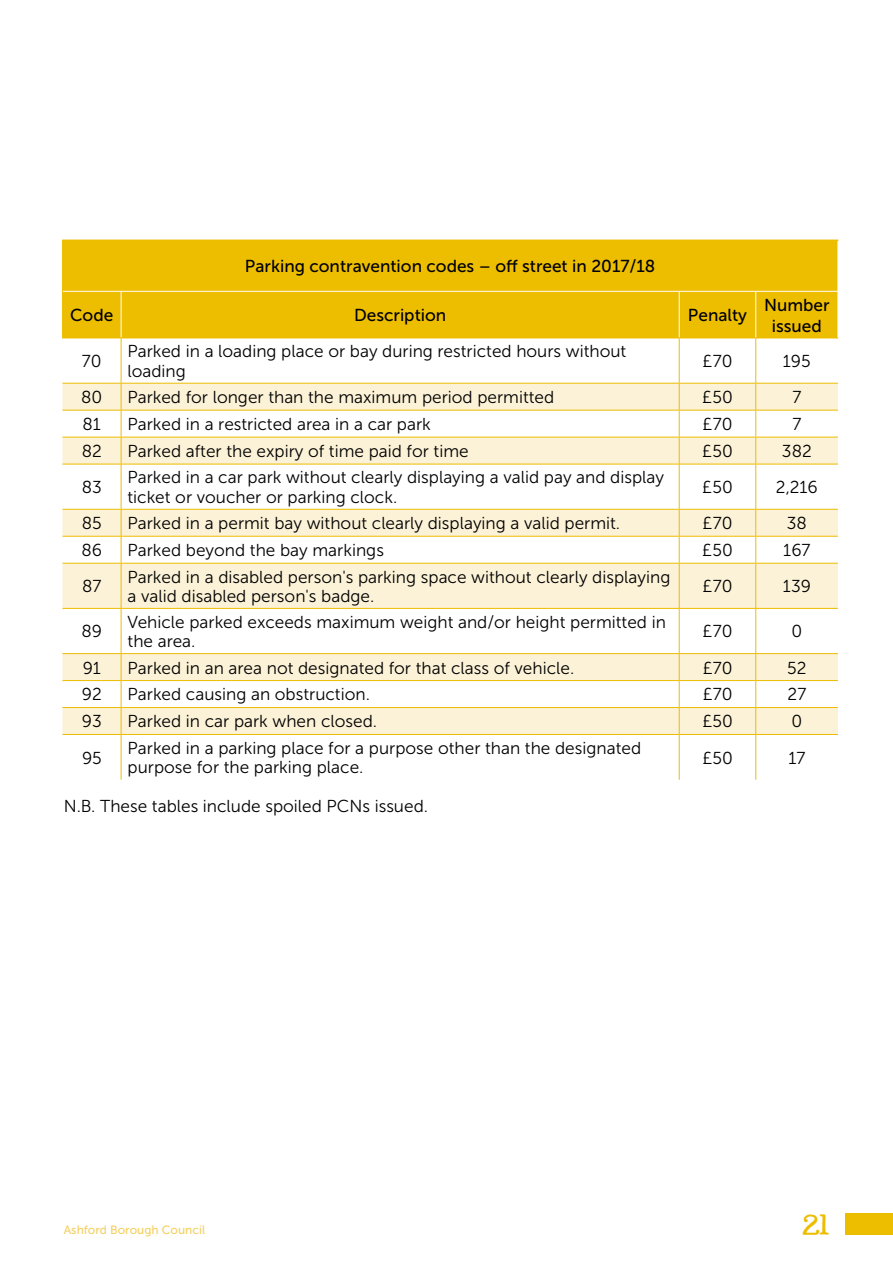
<style>
.page{position:relative;width:893px;height:1263px;background:#fff}
.page>*{position:absolute;margin:0;border:0;box-sizing:border-box;transform-origin:0 0}
.t1{font:18px "My Own Topher";color:#edbd00}
.t2{font:17.25px/19.5px "Museo Sans 300";color:#000}
.t3{font:17.25px/21px "Museo Sans 500";color:#000;text-align:center}
.t4{font:12px "Museo Sans 500";color:#f4d062}
</style>
<div class="page">
<div style="left:845px;top:1213px;width:48px;height:22px;background:#edbd00"></div>
<div style="left:63px;top:241px;width:775px;height:97px;background:#edbd00"></div>
<svg style="left:62px;top:384px;width:776px;height:350px;fill:#fcf2d7"></svg>
<hr style="left:62px;top:240px;width:59px;height:1px;background:#edbd00">
<hr style="left:121px;top:240px;width:558px;height:1px;background:#edbd00">
<hr style="left:679px;top:240px;width:77px;height:1px;background:#edbd00">
<hr style="left:756px;top:240px;width:82px;height:1px;background:#edbd00">
<hr style="left:121px;top:292px;width:1px;height:46px;background:#fff">
<hr style="left:679px;top:292px;width:1px;height:46px;background:#fff">
<hr style="left:755px;top:292px;width:1px;height:46px;background:#fff">
<hr style="left:63px;top:291px;width:58px;height:1px;background:#fff">
<hr style="left:121px;top:291px;width:558px;height:1px;background:#fff">
<hr style="left:679px;top:291px;width:77px;height:1px;background:#fff">
<hr style="left:756px;top:291px;width:82px;height:1px;background:#fff">
<hr style="left:62px;top:241px;width:1px;height:50px;background:#edbd00">
<hr style="left:62px;top:291px;width:1px;height:47px;background:#edbd00">
<hr style="left:121px;top:338px;width:1px;height:45px;background:#edbd00">
<hr style="left:679px;top:338px;width:1px;height:45px;background:#edbd00">
<hr style="left:755px;top:338px;width:1px;height:45px;background:#edbd00">
<hr style="left:62px;top:410px;width:59px;height:1px;background:#edbd00">
<hr style="left:121px;top:410px;width:558px;height:1px;background:#edbd00">
<hr style="left:679px;top:410px;width:77px;height:1px;background:#edbd00">
<hr style="left:756px;top:410px;width:82px;height:1px;background:#edbd00">
<hr style="left:62px;top:437px;width:59px;height:1px;background:#edbd00">
<hr style="left:121px;top:437px;width:558px;height:1px;background:#edbd00">
<svg style="left:121px;top:384px;width:1px;height:80px"></svg>
<hr style="left:679px;top:437px;width:77px;height:1px;background:#edbd00">
<svg style="left:679px;top:384px;width:1px;height:80px"></svg>
<hr style="left:756px;top:437px;width:82px;height:1px;background:#edbd00">
<svg style="left:755px;top:384px;width:1px;height:80px"></svg>
<hr style="left:62px;top:464px;width:59px;height:1px;background:#edbd00">
<hr style="left:121px;top:464px;width:558px;height:1px;background:#edbd00">
<hr style="left:121px;top:464px;width:1px;height:45px;background:#edbd00">
<hr style="left:679px;top:464px;width:77px;height:1px;background:#edbd00">
<hr style="left:679px;top:464px;width:1px;height:45px;background:#edbd00">
<hr style="left:756px;top:464px;width:82px;height:1px;background:#edbd00">
<hr style="left:755px;top:464px;width:1px;height:45px;background:#edbd00">
<hr style="left:62px;top:509px;width:59px;height:1px;background:#edbd00">
<hr style="left:121px;top:509px;width:558px;height:1px;background:#edbd00">
<hr style="left:679px;top:509px;width:77px;height:1px;background:#edbd00">
<hr style="left:756px;top:509px;width:82px;height:1px;background:#edbd00">
<hr style="left:62px;top:536px;width:59px;height:1px;background:#edbd00">
<hr style="left:121px;top:536px;width:558px;height:1px;background:#edbd00">
<svg style="left:121px;top:510px;width:1px;height:53px"></svg>
<hr style="left:679px;top:536px;width:77px;height:1px;background:#edbd00">
<svg style="left:679px;top:510px;width:1px;height:53px"></svg>
<hr style="left:756px;top:536px;width:82px;height:1px;background:#edbd00">
<svg style="left:755px;top:510px;width:1px;height:53px"></svg>
<hr style="left:62px;top:563px;width:59px;height:1px;background:#edbd00">
<hr style="left:121px;top:563px;width:558px;height:1px;background:#edbd00">
<hr style="left:121px;top:564px;width:1px;height:44px;background:#edbd00">
<hr style="left:679px;top:563px;width:77px;height:1px;background:#edbd00">
<hr style="left:679px;top:564px;width:1px;height:44px;background:#edbd00">
<hr style="left:756px;top:563px;width:82px;height:1px;background:#edbd00">
<hr style="left:755px;top:564px;width:1px;height:44px;background:#edbd00">
<hr style="left:62px;top:608px;width:59px;height:1px;background:#edbd00">
<hr style="left:121px;top:608px;width:558px;height:1px;background:#edbd00">
<hr style="left:121px;top:609px;width:1px;height:44px;background:#edbd00">
<hr style="left:679px;top:608px;width:77px;height:1px;background:#edbd00">
<hr style="left:679px;top:609px;width:1px;height:44px;background:#edbd00">
<hr style="left:756px;top:608px;width:82px;height:1px;background:#edbd00">
<hr style="left:755px;top:609px;width:1px;height:44px;background:#edbd00">
<hr style="left:62px;top:653px;width:59px;height:1px;background:#edbd00">
<hr style="left:121px;top:653px;width:558px;height:1px;background:#edbd00">
<hr style="left:679px;top:653px;width:77px;height:1px;background:#edbd00">
<hr style="left:756px;top:653px;width:82px;height:1px;background:#edbd00">
<hr style="left:62px;top:680px;width:59px;height:1px;background:#edbd00">
<hr style="left:121px;top:680px;width:558px;height:1px;background:#edbd00">
<hr style="left:679px;top:680px;width:77px;height:1px;background:#edbd00">
<hr style="left:756px;top:680px;width:82px;height:1px;background:#edbd00">
<hr style="left:62px;top:707px;width:59px;height:1px;background:#edbd00">
<hr style="left:121px;top:707px;width:558px;height:1px;background:#edbd00">
<svg style="left:121px;top:654px;width:1px;height:80px"></svg>
<hr style="left:679px;top:707px;width:77px;height:1px;background:#edbd00">
<svg style="left:679px;top:654px;width:1px;height:80px"></svg>
<hr style="left:756px;top:707px;width:82px;height:1px;background:#edbd00">
<svg style="left:755px;top:654px;width:1px;height:80px"></svg>
<hr style="left:121px;top:735px;width:1px;height:45px;background:#edbd00">
<hr style="left:679px;top:735px;width:1px;height:45px;background:#edbd00">
<hr style="left:755px;top:735px;width:1px;height:45px;background:#edbd00">
<hr style="left:62px;top:338px;width:59px;height:1px;background:#edbd00">
<hr style="left:121px;top:338px;width:558px;height:1px;background:#edbd00">
<hr style="left:679px;top:338px;width:77px;height:1px;background:#edbd00">
<hr style="left:756px;top:338px;width:82px;height:1px;background:#edbd00">
<hr style="left:62px;top:383px;width:59px;height:1px;background:#edbd00">
<hr style="left:121px;top:383px;width:558px;height:1px;background:#edbd00">
<hr style="left:679px;top:383px;width:77px;height:1px;background:#edbd00">
<hr style="left:756px;top:383px;width:82px;height:1px;background:#edbd00">
<hr style="left:62px;top:734px;width:59px;height:1px;background:#edbd00">
<hr style="left:121px;top:734px;width:558px;height:1px;background:#edbd00">
<hr style="left:679px;top:734px;width:77px;height:1px;background:#edbd00">
<hr style="left:756px;top:734px;width:82px;height:1px;background:#edbd00">
<p class="t3" style="left:245px;top:256px;width:412px">Parking contravention codes – off street in 2017/18</p>
<p class="t3" style="left:70px;top:305px;width:45px">Code</p>
<p class="t3" style="left:354px;top:305px;width:94px">Description</p>
<p class="t3" style="left:688px;top:305px;width:61px">Penalty</p>
<p class="t3" style="left:764px;top:294px;width:67px">Number issued</p>
<p class="t2" style="left:82px;top:351px;width:21px">70</p>
<p class="t2" style="left:127px;top:342px;width:500px">Parked in a loading place or bay during restricted hours without loading</p>
<p class="t2" style="left:703px;top:351px;width:31px">£70</p>
<p class="t2" style="left:783px;top:351px;width:29px">195</p>
<p class="t2" style="left:81px;top:388px;width:23px">80</p>
<p class="t2" style="left:127px;top:388px;width:428px">Parked for longer than the maximum period permitted</p>
<p class="t2" style="left:702px;top:388px;width:32px">£50</p>
<p class="t2" style="left:792px;top:388px;width:10px">7</p>
<p class="t2" style="left:83px;top:414px;width:20px">81</p>
<p class="t2" style="left:128px;top:414px;width:305px">Parked in a restricted area in a car park</p>
<p class="t2" style="left:703px;top:414px;width:31px">£70</p>
<p class="t2" style="left:792px;top:414px;width:10px">7</p>
<p class="t2" style="left:82px;top:441px;width:22px">82</p>
<p class="t2" style="left:128px;top:441px;width:343px">Parked after the expiry of time paid for time</p>
<p class="t2" style="left:702px;top:441px;width:32px">£50</p>
<p class="t2" style="left:782px;top:441px;width:31px">382</p>
<p class="t2" style="left:82px;top:478px;width:22px">83</p>
<p class="t2" style="left:128px;top:468px;width:538px">Parked in a car park without clearly displaying a valid pay and display ticket or voucher or parking clock.</p>
<p class="t2" style="left:702px;top:478px;width:32px">£50</p>
<p class="t2" style="left:776px;top:478px;width:44px">2,216</p>
<p class="t2" style="left:82px;top:514px;width:22px">85</p>
<p class="t2" style="left:128px;top:514px;width:494px">Parked in a permit bay without clearly displaying a valid permit.</p>
<p class="t2" style="left:703px;top:514px;width:31px">£70</p>
<p class="t2" style="left:787px;top:514px;width:22px">38</p>
<p class="t2" style="left:82px;top:541px;width:22px">86</p>
<p class="t2" style="left:128px;top:541px;width:258px">Parked beyond the bay markings</p>
<p class="t2" style="left:702px;top:541px;width:32px">£50</p>
<p class="t2" style="left:783px;top:541px;width:29px">167</p>
<p class="t2" style="left:82px;top:577px;width:21px">87</p>
<p class="t2" style="left:128px;top:567px;width:544px">Parked in a disabled person's parking space without clearly displaying a valid disabled person's badge.</p>
<p class="t2" style="left:703px;top:577px;width:31px">£70</p>
<p class="t2" style="left:783px;top:577px;width:29px">139</p>
<p class="t2" style="left:82px;top:622px;width:22px">89</p>
<p class="t2" style="left:128px;top:612px;width:540px">Vehicle parked exceeds maximum weight and/or height permitted in the area.</p>
<p class="t2" style="left:703px;top:622px;width:31px">£70</p>
<p class="t2" style="left:792px;top:622px;width:12px">0</p>
<p class="t2" style="left:83px;top:658px;width:20px">91</p>
<p class="t2" style="left:128px;top:658px;width:448px">Parked in an area not designated for that class of vehicle.</p>
<p class="t2" style="left:703px;top:658px;width:31px">£70</p>
<p class="t2" style="left:787px;top:658px;width:21px">52</p>
<p class="t2" style="left:82px;top:685px;width:21px">92</p>
<p class="t2" style="left:128px;top:685px;width:244px">Parked causing an obstruction.</p>
<p class="t2" style="left:703px;top:685px;width:31px">£70</p>
<p class="t2" style="left:788px;top:685px;width:20px">27</p>
<p class="t2" style="left:82px;top:712px;width:21px">93</p>
<p class="t2" style="left:128px;top:712px;width:251px">Parked in car park when closed.</p>
<p class="t2" style="left:702px;top:712px;width:32px">£50</p>
<p class="t2" style="left:792px;top:712px;width:12px">0</p>
<p class="t2" style="left:82px;top:748px;width:21px">95</p>
<p class="t2" style="left:128px;top:738px;width:515px">Parked in a parking place for a purpose other than the designated purpose for the parking place.</p>
<p class="t2" style="left:702px;top:748px;width:32px">£50</p>
<p class="t2" style="left:788px;top:748px;width:19px">17</p>
<p class="t2" style="left:64px;top:797px;width:366px">N.B. These tables include spoiled PCNs issued.</p>
<p class="t4" style="left:64px;top:1223px;width:143px">Ashford Borough Council</p>
<p class="t1" style="left:803px;top:1218px;width:28px">21</p>
</div>
